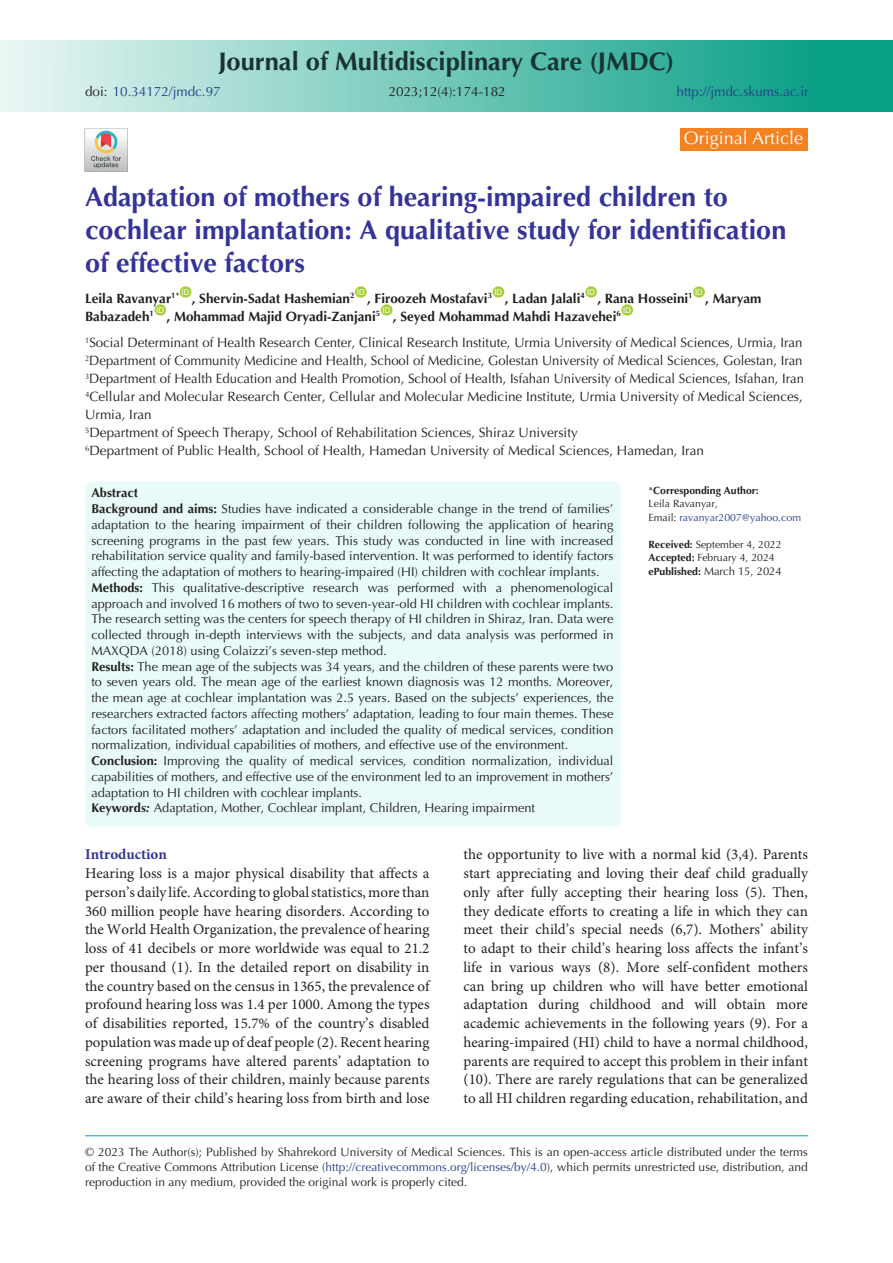
<style>
.page{position:relative;width:893px;height:1263px;background:#fff}
.page>*{position:absolute;margin:0;border:0;box-sizing:border-box;transform-origin:0 0}
.t1{font:700 27px/33px "Optima LT Std";color:#339}
.t2{font:700 25.5px "Optima LT Std";color:#193333}
.t3{font:18px "Optima LT Std";color:#fff}
.t4{font:15px/18.8px "Minion Pro";color:#231f20;text-align:justify}
.t5{font:700 15px "Minion Pro";color:#339}
.t6{font:13.5px/18px "Optima LT Std";color:#231f20}
.t7{font:700 13.5px "Optima LT Std";color:#231f20}
.t8{font:13.5px "Optima LT Std";color:#253f8e}
.t9{font:12.75px/15.8px "Optima LT Std";color:#231f20;text-align:justify}
.t10{font:700 12.75px "Optima LT Std";color:#231f20}
.t11{font:12px/15px "Optima LT Std";color:#231f20;text-align:justify}
.t12{font:11.25px "Optima LT Std";color:#231f20}
.t13{font:10.5px "Optima LT Std";color:#231f20}
.t14{font:10.5px "Optima LT Std";color:#253f8e}
.t15{font:700 10.5px "Optima LT Std";color:#231f20}
.t16{font:7.8px "Arial";color:#fff}
.s1{color:#231f20}
.s2{font-weight:700}
.s3{font-weight:700;font-style:italic}
.s4{font-weight:400}
.s5{font-weight:700;font-size:10.5px}
.s6{color:#253f8e}
</style>
<div class="page">
<hr style="left:85px;top:1135px;width:723px;height:1px;background:#0099e5">
<div style="left:180px;top:286px;width:11px;height:12px;background:#a6ce39;border-radius:50%"></div>
<div style="left:355px;top:286px;width:12px;height:12px;background:#a6ce39;border-radius:50%"></div>
<svg style="left:492px;top:286px;width:12px;height:12px"></svg>
<div style="left:585px;top:286px;width:12px;height:12px;background:#a6ce39;border-radius:50%"></div>
<div style="left:693px;top:286px;width:12px;height:12px;background:#a6ce39;border-radius:50%"></div>
<div style="left:154px;top:304px;width:12px;height:12px;background:#a6ce39;border-radius:50%"></div>
<div style="left:381px;top:304px;width:12px;height:12px;background:#a6ce39;border-radius:50%"></div>
<div style="left:621px;top:304px;width:12px;height:12px;background:#a6ce39;border-radius:50%"></div>
<div style="left:0;top:40px;width:893px;height:72px;background:linear-gradient(to right,#e9f6f4,#00997e)"></div>
<div style="left:680px;top:128px;width:128px;height:22px;background:#f58220"></div>
<img style="left:84px;top:128px;width:44px;height:43px">
<div style="left:85px;top:482px;width:536px;height:345px;background:#e8fbf8;border-radius:8px"></div>
<p class="t2" style="left:219px;top:47px;width:457px">Journal of Multidisciplinary Care (JMDC)</p>
<p class="t8" style="left:85px;top:84px;width:137px"><span class="s1">doi:</span> 10.34172/jmdc.97</p>
<p class="t6" style="left:389px;top:83px;width:119px">2023;12(4):174-182</p>
<p class="t8" style="left:677px;top:84px;width:134px">http://jmdc.skums.ac.ir</p>
<p class="t3" style="left:684px;top:128px;width:121px">Original Article</p>
<p class="t1" style="left:85px;top:181px;width:703px">Adaptation of mothers of hearing-impaired children to cochlear implantation: A qualitative study for identification of effective factors</p>
<p class="t7" style="left:85px;top:290px;width:96px">Leila Ravanyar<sup>1*</sup></p>
<p class="t16" style="left:182px;top:287px;width:9px">ID</p>
<p class="t16" style="left:357px;top:287px;width:9px">ID</p>
<p class="t16" style="left:494px;top:287px;width:9px">ID</p>
<p class="t16" style="left:587px;top:287px;width:9px">ID</p>
<p class="t16" style="left:695px;top:287px;width:9px">ID</p>
<p class="t7" style="left:367px;top:290px;width:126px">, Firoozeh Mostafavi<sup>3</sup></p>
<p class="t7" style="left:192px;top:290px;width:164px">, Shervin-Sadat Hashemian<sup>2</sup></p>
<p class="t7" style="left:505px;top:290px;width:82px">, Ladan Jalali<sup>4</sup></p>
<p class="t7" style="left:597px;top:290px;width:97px">, Rana Hosseini<sup>1</sup></p>
<p class="t7" style="left:705px;top:290px;width:58px">, Maryam</p>
<p class="t16" style="left:623px;top:305px;width:9px">ID</p>
<p class="t6" style="left:85px;top:334px;width:719px"><sup>1</sup>Social Determinant of Health Research Center, Clinical Research Institute, Urmia University of Medical Sciences, Urmia, Iran</p>
<p class="t6" style="left:85px;top:352px;width:719px"><sup>2</sup>Department of Community Medicine and Health, School of Medicine, Golestan University of Medical Sciences, Golestan, Iran</p>
<p class="t6" style="left:85px;top:370px;width:720px"><sup>3</sup>Department of Health Education and Health Promotion, School of Health, Isfahan University of Medical Sciences, Isfahan, Iran</p>
<p class="t6" style="left:85px;top:388px;width:719px"><sup>4</sup>Cellular and Molecular Research Center, Cellular and Molecular Medicine Institute, Urmia University of Medical Sciences,<br>Urmia, Iran</p>
<p class="t6" style="left:85px;top:424px;width:494px"><sup>5</sup>Department of Speech Therapy, School of Rehabilitation Sciences, Shiraz University</p>
<p class="t6" style="left:85px;top:442px;width:620px"><sup>6</sup>Department of Public Health, School of Health, Hamedan University of Medical Sciences, Hamedan, Iran</p>
<p class="t16" style="left:156px;top:305px;width:9px">ID</p>
<p class="t16" style="left:383px;top:305px;width:9px">ID</p>
<p class="t7" style="left:85px;top:308px;width:70px">Babazadeh<sup>1</sup></p>
<p class="t7" style="left:167px;top:308px;width:215px">, Mohammad Majid Oryadi-Zanjani<sup>5</sup></p>
<p class="t7" style="left:393px;top:308px;width:229px">, Seyed Mohammad Mahdi Hazavehei<sup>6</sup></p>
<p class="t10" style="left:91px;top:486px;width:48px">Abstract</p>
<p class="t9" style="left:91px;top:501px;width:523px"><span class="s2">Background and aims:</span> Studies have indicated a considerable change in the trend of families’ adaptation to the hearing impairment of their children following the application of hearing screening programs in the past few years. This study was conducted in line with increased rehabilitation service quality and family-based intervention. It was performed to identify factors affecting the adaptation of mothers to hearing-impaired (HI) children with cochlear implants.</p>
<p class="t9" style="left:91px;top:580px;width:524px"><span class="s2">Methods:</span> This qualitative-descriptive research was performed with a phenomenological approach and involved 16 mothers of two to seven-year-old HI children with cochlear implants.<br>The research setting was the centers for speech therapy of HI children in Shiraz, Iran. Data were collected through in-depth interviews with the subjects, and data analysis was performed in MAXQDA (2018) using Colaizzi’s seven-step method.</p>
<p class="t9" style="left:91px;top:659px;width:524px"><span class="s2">Results:</span> The mean age of the subjects was 34 years, and the children of these parents were two to seven years old. The mean age of the earliest known diagnosis was 12 months. Moreover, the mean age at cochlear implantation was 2.5 years. Based on the subjects’ experiences, the researchers extracted factors affecting mothers’ adaptation, leading to four main themes. These factors facilitated mothers’ adaptation and included the quality of medical services, condition normalization, individual capabilities of mothers, and effective use of the environment.</p>
<p class="t9" style="left:91px;top:753px;width:524px"><span class="s2">Conclusion:</span> Improving the quality of medical services, condition normalization, individual capabilities of mothers, and effective use of the environment led to an improvement in mothers’ adaptation to HI children with cochlear implants.</p>
<p class="t9" style="left:91px;top:800px;width:445px"><span class="s2">Keyword</span><span class="s3">s:</span> Adaptation, Mother, Cochlear implant, Children, Hearing impairment</p>
<p class="t15" style="left:648px;top:484px;width:112px"><span class="s4">*</span>Corresponding Author:</p>
<p class="t13" style="left:648px;top:497px;width:71px">Leila Ravanyar,</p>
<p class="t14" style="left:648px;top:511px;width:154px"><span class="s1">Email:</span> ravanyar2007@yahoo.com</p>
<p class="t13" style="left:648px;top:538px;width:135px"><span class="s2">Received:</span> September 4, 2022</p>
<p class="t13" style="left:648px;top:551px;width:128px"><span class="s2">Accepted:</span> February 4, 2024</p>
<p class="t12" style="left:648px;top:564px;width:135px"><span class="s5">ePublished:</span> March 15, 2024</p>
<p class="t5" style="left:85px;top:844px;width:83px">Introduction</p>
<p class="t4" style="left:85px;top:864px;width:346px">Hearing loss is a major physical disability that affects a person’s daily life. According to global statistics, more than 360 million people have hearing disorders. According to the World Health Organization, the prevalence of hearing loss of 41 decibels or more worldwide was equal to 21.2 per thousand (1). In the detailed report on disability in the country based on the census in 1365, the prevalence of profound hearing loss was 1.4 per 1000. Among the types of disabilities reported, 15.7% of the country’s disabled population was made up of deaf people (2). Recent hearing screening programs have altered parents’ adaptation to the hearing loss of their children, mainly because parents are aware of their child’s hearing loss from birth and lose</p>
<p class="t4" style="left:463px;top:846px;width:346px">the opportunity to live with a normal kid (3,4). Parents start appreciating and loving their deaf child gradually only after fully accepting their hearing loss (5). Then, they dedicate efforts to creating a life in which they can meet their child’s special needs (6,7). Mothers’ ability to adapt to their child’s hearing loss affects the infant’s life in various ways (8). More self-confident mothers can bring up children who will have better emotional adaptation during childhood and will obtain more academic achievements in the following years (9). For a hearing-impaired (HI) child to have a normal childhood, parents are required to accept this problem in their infant (10). There are rarely regulations that can be generalized to all HI children regarding education, rehabilitation, and</p>
<p class="t11" style="left:85px;top:1144px;width:724px">© 2023 The Author(s); Published by Shahrekord University of Medical Sciences. This is an open-access article distributed under the terms of the Creative Commons Attribution License (<span class="s6">http://creativecommons.org/licenses/by/4.0</span>), which permits unrestricted use, distribution, and reproduction in any medium, provided the original work is properly cited.</p>
</div>
